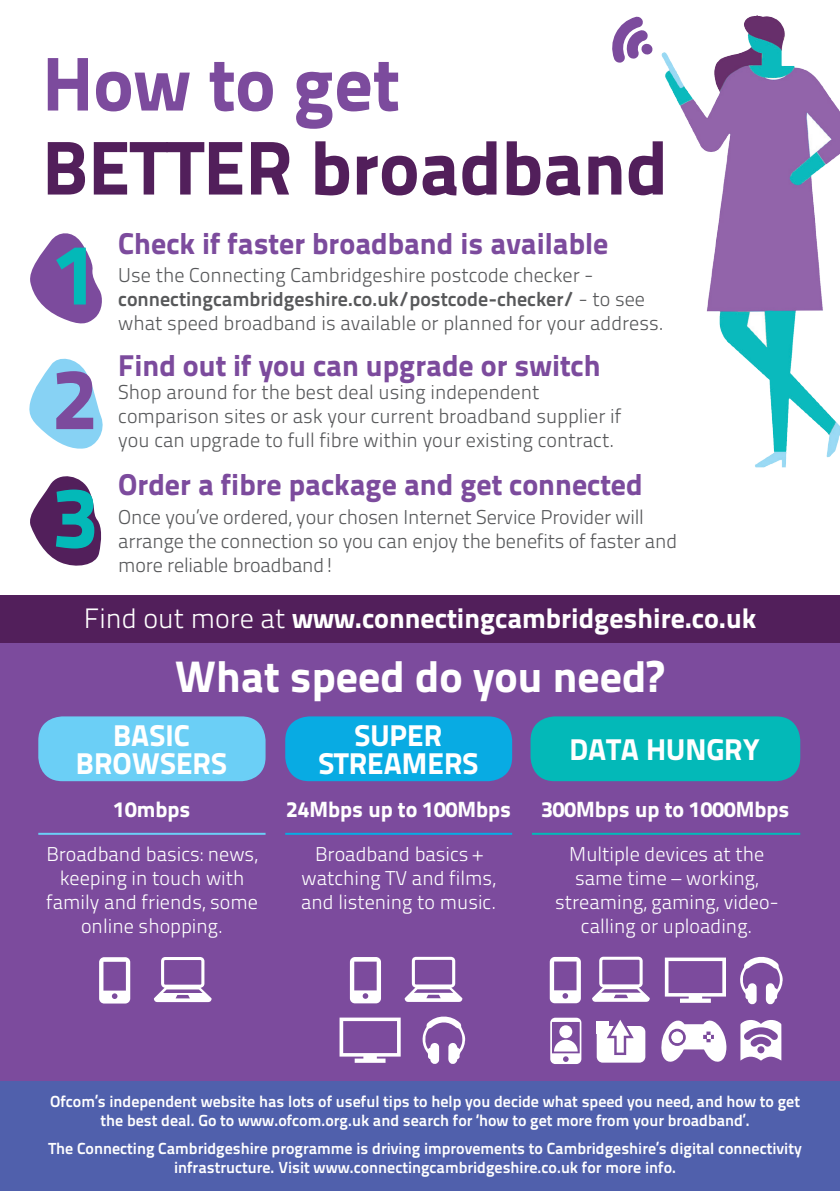
<style>
.page{position:relative;width:840px;height:1191px;background:#fff}
.page>*{position:absolute;margin:0;border:0;box-sizing:border-box;transform-origin:0 0}
.t1{font:800 86.2px "Titillium Text 22 L";color:#03b9b8}
.t2{font:800 86.2px "Titillium Text 22 L";color:#7c4b9d}
.t3{font:800 76px "Titillium Text 22 L";color:#521f5b}
.t4{font:800 76px "Titillium Text 22 L";color:#7c4b9d}
.t5{font:800 44px "Titillium Text 22 L";color:#fff}
.t6{font:800 30px "Titillium Text 22 L";color:#7c4b9d}
.t7{font:800 30px/28px "Titillium Text 22 L";color:#fff;text-align:center}
.t8{font:800 28px "Titillium Text 22 L";color:#fff}
.t9{font:800 22px "Titillium Text 22 L";color:#fff}
.t10{font:300 20px/24px "Titillium Text 22 L";color:#57585a}
.t11{font:300 20px/24px "Titillium Text 22 L";color:#fff;text-align:center}
.t12{font:700 16px/19.2px "Titillium Text 22 L";color:#fff;text-align:center}
.s1{font-weight:700}
.s2{font-weight:300}
</style>
<div class="page">
<img style="left:636px;top:16px;width:203px;height:451px">
<div style="left:0;top:595px;width:839px;height:48px;background:#521f5b"></div>
<div style="left:0;top:1074px;width:839px;height:117px;background:#5060ac"></div>
<svg style="left:30px;top:233px;width:72px;height:91px"></svg>
<svg style="left:29px;top:358px;width:74px;height:91px"></svg>
<svg style="left:30px;top:476px;width:72px;height:90px"></svg>
<div style="left:0;top:643px;width:839px;height:438px;background:#7c4b9d"></div>
<div style="left:38px;top:716px;width:227px;height:65px;background:#6bcff6;border-radius:24px"></div>
<div style="left:530px;top:716px;width:269px;height:65px;background:#03b9b8;border-radius:24px"></div>
<div style="left:285px;top:716px;width:227px;height:65px;background:#08abe3;border-radius:24px"></div>
<hr style="left:38px;top:833px;width:227px;height:2px;background:#6bcff6">
<hr style="left:531px;top:833px;width:268px;height:2px;background:#03b9b8">
<hr style="left:285px;top:833px;width:227px;height:2px;background:#08abe3">
<svg style="left:99px;top:957px;width:31px;height:46px"></svg>
<svg style="left:154px;top:957px;width:57px;height:45px"></svg>
<svg style="left:350px;top:957px;width:31px;height:46px"></svg>
<svg style="left:404px;top:956px;width:58px;height:46px"></svg>
<svg style="left:339px;top:1017px;width:61px;height:45px"></svg>
<svg style="left:422px;top:1016px;width:43px;height:47px"></svg>
<svg style="left:550px;top:1017px;width:31px;height:47px"></svg>
<svg style="left:661px;top:1020px;width:65px;height:42px"></svg>
<svg style="left:596px;top:1020px;width:49px;height:42px"></svg>
<svg style="left:740px;top:1020px;width:41px;height:40px"></svg>
<svg style="left:549px;top:957px;width:31px;height:46px"></svg>
<svg style="left:612px;top:17px;width:40px;height:46px"></svg>
<svg style="left:592px;top:956px;width:57px;height:45px"></svg>
<svg style="left:664px;top:957px;width:61px;height:45px"></svg>
<svg style="left:740px;top:956px;width:42px;height:48px"></svg>
<h2 class="t4" style="left:42px;top:24px;width:358px">How to get</h2>
<h2 class="t3" style="left:42px;top:108px;width:626px">BETTER broadband</h2>
<h3 class="t6" style="left:118px;top:220px;width:491px">Check if faster broadband is available</h3>
<h1 class="t1" style="left:54px;top:206px;width:47px">1</h1>
<p class="t10" style="left:118px;top:262px;width:546px">Use the Connecting Cambridgeshire postcode checker - <span class="s1">connectingcambridgeshire.co.uk/postcode-checker/</span> - to see what speed broadband is available or planned for your address.</p>
<h1 class="t2" style="left:52px;top:331px;width:47px">2</h1>
<h3 class="t6" style="left:118px;top:341px;width:483px">Find out if you can upgrade or switch</h3>
<p class="t10" style="left:118px;top:379px;width:504px">Shop around for the best deal using independent comparison sites or ask your current broadband supplier if you can upgrade to full fibre within your existing contract.</p>
<h3 class="t6" style="left:118px;top:461px;width:525px">Order a fibre package and get connected</h3>
<h1 class="t1" style="left:52px;top:449px;width:47px">3</h1>
<p class="t10" style="left:118px;top:503px;width:560px">Once you’ve ordered, your chosen Internet Service Provider will arrange the connection so you can enjoy the benefits of faster and more reliable broadband!</p>
<h3 class="t8" style="left:84px;top:596px;width:673px"><span class="s2">Find out more at</span> www.connectingcambridgeshire.co.uk</h3>
<h3 class="t5" style="left:175px;top:642px;width:490px">What speed do you need?</h3>
<h3 class="t7" style="left:76px;top:719px;width:152px">BASIC<br>BROWSERS</h3>
<h3 class="t7" style="left:318px;top:719px;width:161px">SUPER<br>STREAMERS</h3>
<h3 class="t7" style="left:569px;top:733px;width:192px">DATA HUNGRY</h3>
<p class="t9" style="left:113px;top:792px;width:78px">10mbps</p>
<p class="t9" style="left:286px;top:792px;width:226px">24Mbps up to 100Mbps</p>
<p class="t9" style="left:541px;top:792px;width:250px">300Mbps up to 1000Mbps</p>
<p class="t11" style="left:46px;top:840px;width:213px">Broadband basics: news, keeping in touch with family and friends, some online shopping.</p>
<p class="t11" style="left:554px;top:840px;width:225px">Multiple devices at the same time – working, streaming, gaming, video&shy;calling or uploading.</p>
<p class="t11" style="left:301px;top:840px;width:197px">Broadband basics + watching TV and films, and listening to music.</p>
<p class="t12" style="left:50px;top:1090px;width:751px">Ofcom’s independent website has lots of useful tips to help you decide what speed you need, and how to get the best deal. Go to www.ofcom.org.uk and search for ‘how to get more from your broadband’.</p>
<p class="t12" style="left:48px;top:1137px;width:754px">The Connecting Cambridgeshire programme is driving improvements to Cambridgeshire’s digital connectivity infrastructure. Visit www.connectingcambridgeshire.co.uk for more info.</p>
</div>
